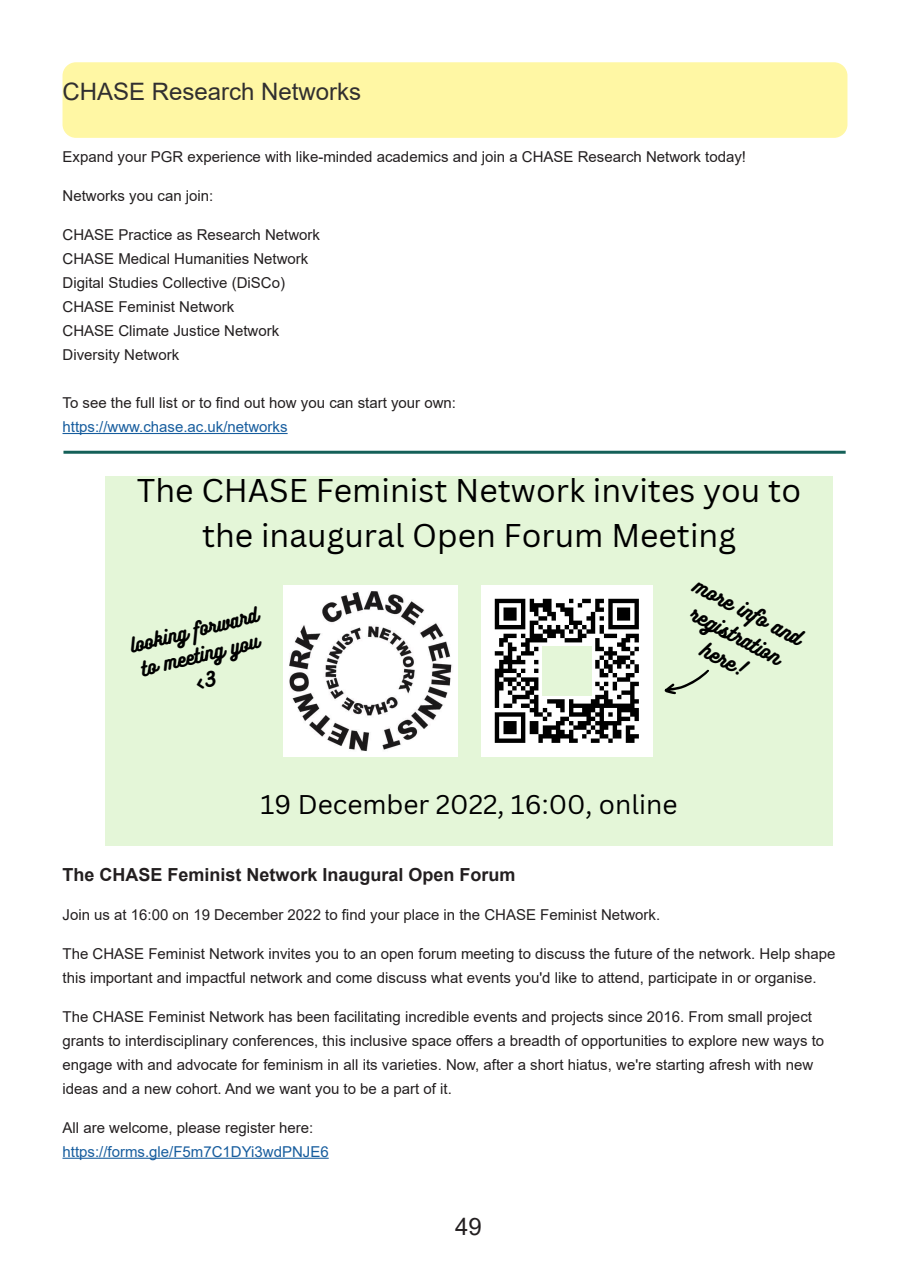
<style>
.page{position:relative;width:910px;height:1280px;background:#fff}
.page>*{position:absolute;margin:0;border:0;box-sizing:border-box;transform-origin:0 0}
.t1{font:31.95px/44.8px "Canva Sans";color:#000;text-align:center}
.t2{font:26.25px "Canva Sans";color:#000}
.Align_Left_20pt_Size{font:24px "Arial";color:#312f30}
.t3{font:24px "Arial";color:#231f20}
.t4{font:19.05px/26.7px "Bukhari Script";color:#000;text-align:center}
.t5{font:18.3px/25.7px "Bukhari Script";color:#000;text-align:center}
.t6{font:700 18px "Arial";color:#231f20}
.t7{font:15px/24px "Arial";color:#231f20}
.t8{font:15px "Arial";color:#175d9e}
</style>
<div class="page">
<div style="left:105px;top:476px;width:728px;height:370px;background:#e4f6d8"></div>
<img style="left:284px;top:585px;width:173px;height:172px">
<img style="left:482px;top:585px;width:171px;height:172px">
<div style="left:542px;top:646px;width:50px;height:50px;background:#e4f6d8"></div>
<svg style="left:664px;top:670px;width:45px;height:25px"></svg>
<div style="left:63px;top:62px;width:784px;height:76px;background:#fff7a4;border-radius:14px"></div>
<hr style="left:63px;top:433px;width:225px;height:1px;background:#175d9e">
<hr style="left:63px;top:1158px;width:266px;height:1px;background:#175d9e">
<hr style="left:63px;top:451px;width:783px;height:3px;background:#146058">
<p class="Align_Left_20pt_Size" style="left:63px;top:75px;width:300px">CHASE Research Networks</p>
<p class="t7" style="left:63px;top:145px;width:685px">Expand your PGR experience with like-minded academics and join a CHASE Research Network today!</p>
<p class="t7" style="left:63px;top:184px;width:152px">Networks you can join:</p>
<p class="t7" style="left:63px;top:223px;width:259px">CHASE Practice as Research Network</p>
<p class="t7" style="left:63px;top:247px;width:247px">CHASE Medical Humanities Network</p>
<p class="t7" style="left:63px;top:271px;width:224px">Digital Studies Collective (DiSCo)</p>
<p class="t7" style="left:63px;top:295px;width:173px">CHASE Feminist Network</p>
<p class="t7" style="left:63px;top:319px;width:218px">CHASE Climate Justice Network</p>
<p class="t7" style="left:63px;top:343px;width:118px">Diversity Network</p>
<p class="t7" style="left:63px;top:391px;width:395px">To see the full list or to find out how you can start your own:</p>
<p class="t8" style="left:63px;top:416px;width:227px">https://www.chase.ac.uk/networks</p>
<p class="t1" style="left:137px;top:468px;width:666px">The CHASE Feminist Network invites you to the inaugural Open Forum Meeting</p>
<p class="t5" style="left:127px;top:635px;width:132px;rotate:-14deg">looking forward to meeting you &lt;3</p>
<p class="t4" style="left:700px;top:574px;width:120px;rotate:27deg">more info and registration here!</p>
<p class="t2" style="left:260px;top:789px;width:418px">19 December 2022, 16:00, online</p>
<p class="t6" style="left:63px;top:862px;width:455px">The CHASE Feminist Network Inaugural Open Forum</p>
<p class="t7" style="left:63px;top:902px;width:599px">Join us at 16:00 on 19 December 2022 to find your place in the CHASE Feminist Network.</p>
<p class="t7" style="left:63px;top:941px;width:774px">The CHASE Feminist Network invites you to an open forum meeting to discuss the future of the network. Help shape this important and impactful network and come discuss what events you'd like to attend, participate in or organise.</p>
<p class="t7" style="left:63px;top:1004px;width:763px">The CHASE Feminist Network has been facilitating incredible events and projects since 2016. From small project grants to interdisciplinary conferences, this inclusive space offers a breadth of opportunities to explore new ways to engage with and advocate for feminism in all its varieties. Now, after a short hiatus, we're starting afresh with new ideas and a new cohort. And we want you to be a part of it.</p>
<p class="t7" style="left:63px;top:1115px;width:252px">All are welcome, please register here:</p>
<p class="t8" style="left:63px;top:1141px;width:268px">https://forms.gle/F5m7C1DYi3wdPNJE6</p>
<h3 class="t3" style="left:455px;top:1210px;width:28px">49</h3>
</div>
